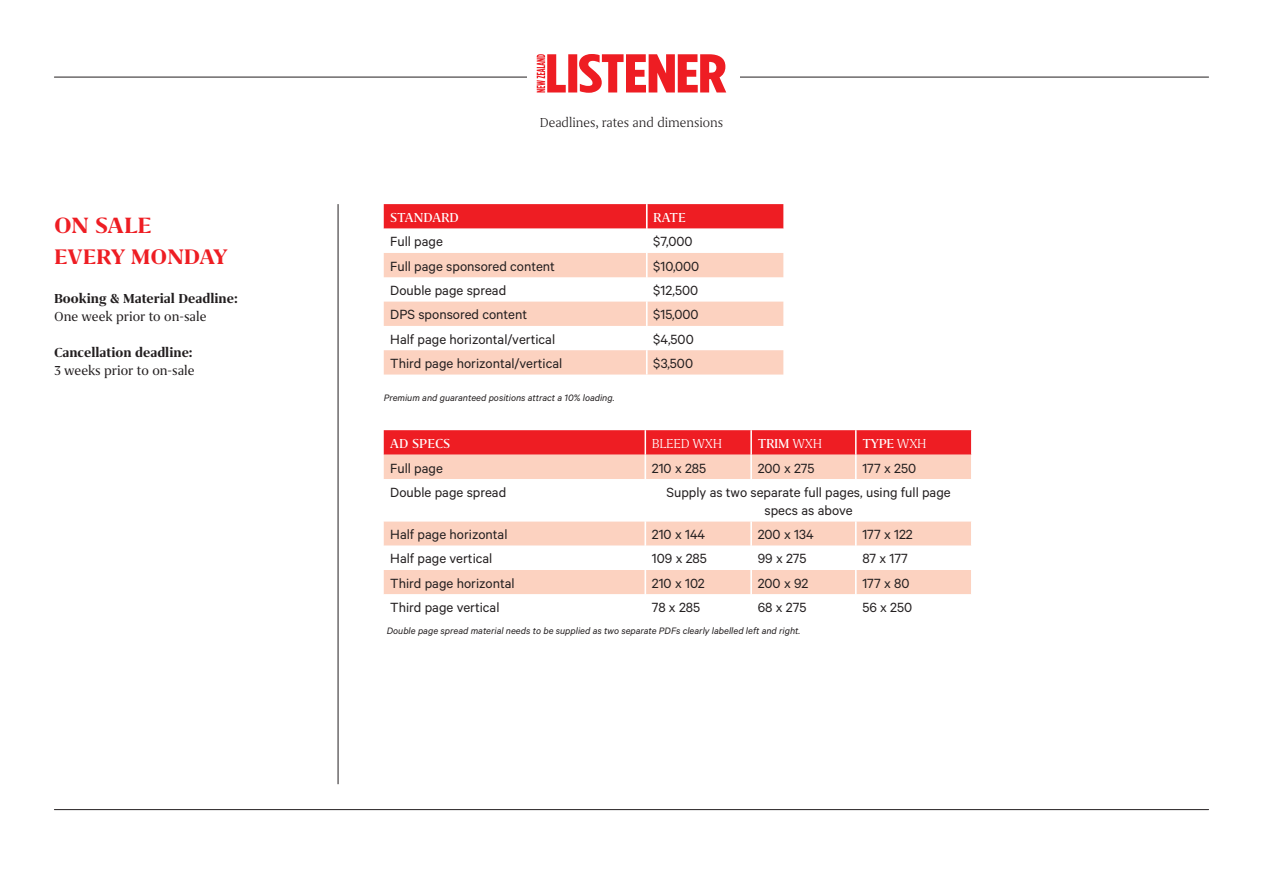
<style>
.page{position:relative;width:1263px;height:893px;background:#fff}
.page>*{position:absolute;margin:0;border:0;box-sizing:border-box;transform-origin:0 0}
.t1{font:700 25.5px "Grifo S";letter-spacing:-.005em;color:#ee1d23;scale:1.04 1}
.t2{font:700 24.3px "Grifo S";letter-spacing:-.005em;color:#ee1d23;scale:1.04 1}
.t3{font:15px/18px "Calibre";color:#231f20;text-align:center}
.t4{font:700 15px "Grifo S";color:#231f20}
.t5{font:15px "Grifo S";color:#231f20}
.t6{font:500 15px "Grifo S";color:#fff}
.t7{font:300 15px "Grifo S";color:#231f20}
.t8{font:300 15px "Grifo S";letter-spacing:-.02em;color:#fff}
.t9{font:italic 10.5px "Calibre";color:#231f20}
.s1{font-weight:300}
</style>
<div class="page">
<div style="left:384px;top:455px;width:587px;height:24px;background:#fcd2c0"></div>
<svg style="left:384px;top:521px;width:587px;height:73px;fill:#fcd2c0"></svg>
<hr style="left:644px;top:455px;width:2px;height:24px;background:#fff">
<hr style="left:750px;top:455px;width:2px;height:24px;background:#fff">
<hr style="left:855px;top:455px;width:2px;height:24px;background:#fff">
<hr style="left:644px;top:521px;width:2px;height:25px;background:#fff">
<hr style="left:750px;top:521px;width:2px;height:25px;background:#fff">
<hr style="left:855px;top:521px;width:2px;height:25px;background:#fff">
<hr style="left:644px;top:546px;width:2px;height:24px;background:#fff">
<hr style="left:750px;top:546px;width:2px;height:24px;background:#fff">
<hr style="left:855px;top:546px;width:2px;height:24px;background:#fff">
<hr style="left:644px;top:570px;width:2px;height:24px;background:#fff">
<hr style="left:750px;top:570px;width:2px;height:24px;background:#fff">
<hr style="left:855px;top:570px;width:2px;height:24px;background:#fff">
<svg style="left:384px;top:430px;width:588px;height:25px;background:#ee252a"></svg>
<svg style="left:384px;top:204px;width:399px;height:25px;background:#ee2329"></svg>
<svg style="left:384px;top:253px;width:399px;height:122px;fill:#fcd2c0"></svg>
<hr style="left:646px;top:204px;width:2px;height:25px;background:#fff">
<hr style="left:646px;top:253px;width:2px;height:24px;background:#fff">
<hr style="left:646px;top:277px;width:2px;height:25px;background:#fff">
<hr style="left:646px;top:302px;width:2px;height:24px;background:#fff">
<hr style="left:646px;top:326px;width:2px;height:24px;background:#fff">
<hr style="left:646px;top:350px;width:2px;height:25px;background:#fff">
<hr style="left:54px;top:77px;width:1154px;height:1px;background:#231f20">
<div style="left:527px;top:54px;width:212px;height:39px;background:#fff"></div>
<svg style="left:537px;top:54px;width:189px;height:39px"></svg>
<hr style="left:338px;top:204px;width:1px;height:580px;background:#231f20">
<hr style="left:54px;top:809px;width:1154px;height:1px;background:#231f20">
<h1 class="t1" style="left:54px;top:211px;width:96px">ON SALE</h1>
<h2 class="t2" style="left:54px;top:243px;width:168px">EVERY MONDAY</h2>
<p class="t4" style="left:54px;top:290px;width:185px">Booking &amp; Material Deadline:</p>
<p class="t5" style="left:54px;top:308px;width:154px">One week prior to on-sale</p>
<p class="t4" style="left:54px;top:344px;width:140px">Cancellation deadline:</p>
<p class="t5" style="left:54px;top:362px;width:142px">3 weeks prior to on-sale</p>
<p class="t7" style="left:540px;top:114px;width:185px">Deadlines, rates and dimensions</p>
<p class="t6" style="left:390px;top:209px;width:70px">STANDARD</p>
<p class="t6" style="left:653px;top:209px;width:34px">RATE</p>
<p class="t3" style="left:390px;top:232px;width:54px">Full page</p>
<p class="t3" style="left:653px;top:232px;width:41px">$7,000</p>
<p class="t3" style="left:390px;top:257px;width:166px">Full page sponsored content</p>
<p class="t3" style="left:653px;top:257px;width:48px">$10,000</p>
<p class="t3" style="left:390px;top:281px;width:117px">Double page spread</p>
<p class="t3" style="left:653px;top:281px;width:46px">$12,500</p>
<p class="t3" style="left:390px;top:305px;width:138px">DPS sponsored content</p>
<p class="t3" style="left:653px;top:305px;width:47px">$15,000</p>
<p class="t3" style="left:390px;top:329px;width:166px">Half page horizontal/vertical</p>
<p class="t3" style="left:653px;top:329px;width:42px">$4,500</p>
<p class="t3" style="left:390px;top:354px;width:173px">Third page horizontal/vertical</p>
<p class="t3" style="left:653px;top:354px;width:41px">$3,500</p>
<p class="t9" style="left:384px;top:391px;width:232px">Premium and guaranteed positions attract a 10% loading.</p>
<p class="t6" style="left:390px;top:435px;width:62px">AD SPECS</p>
<p class="t8" style="left:652px;top:435px;width:72px">BLEED WXH</p>
<p class="t6" style="left:758px;top:435px;width:66px">TRIM <span class="s1">WXH</span></p>
<p class="t6" style="left:862px;top:435px;width:66px">TYPE <span class="s1">WXH</span></p>
<p class="t3" style="left:390px;top:458px;width:54px">Full page</p>
<p class="t3" style="left:652px;top:458px;width:56px">210 x 285</p>
<p class="t3" style="left:758px;top:458px;width:58px">200 x 275</p>
<p class="t3" style="left:862px;top:458px;width:55px">177 x 250</p>
<p class="t3" style="left:390px;top:483px;width:117px">Double page spread</p>
<p class="t3" style="left:666px;top:483px;width:286px">Supply as two separate full pages, using full page specs as above</p>
<p class="t3" style="left:390px;top:525px;width:119px">Half page horizontal</p>
<p class="t3" style="left:652px;top:525px;width:55px">210 x 144</p>
<p class="t3" style="left:758px;top:525px;width:57px">200 x 134</p>
<p class="t3" style="left:862px;top:525px;width:52px">177 x 122</p>
<p class="t3" style="left:390px;top:549px;width:104px">Half page vertical</p>
<p class="t3" style="left:652px;top:549px;width:57px">109 x 285</p>
<p class="t3" style="left:758px;top:549px;width:50px">99 x 275</p>
<p class="t3" style="left:862px;top:549px;width:47px">87 x 177</p>
<p class="t3" style="left:390px;top:574px;width:126px">Third page horizontal</p>
<p class="t3" style="left:652px;top:574px;width:54px">210 x 102</p>
<p class="t3" style="left:758px;top:574px;width:52px">200 x 92</p>
<p class="t3" style="left:862px;top:574px;width:49px">177 x 80</p>
<p class="t3" style="left:390px;top:598px;width:111px">Third page vertical</p>
<p class="t3" style="left:652px;top:598px;width:50px">78 x 285</p>
<p class="t3" style="left:758px;top:598px;width:50px">68 x 275</p>
<p class="t3" style="left:862px;top:598px;width:51px">56 x 250</p>
<p class="t9" style="left:387px;top:624px;width:415px">Double page spread material needs to be supplied as two separate PDFs clearly labelled left and right.</p>
</div>
